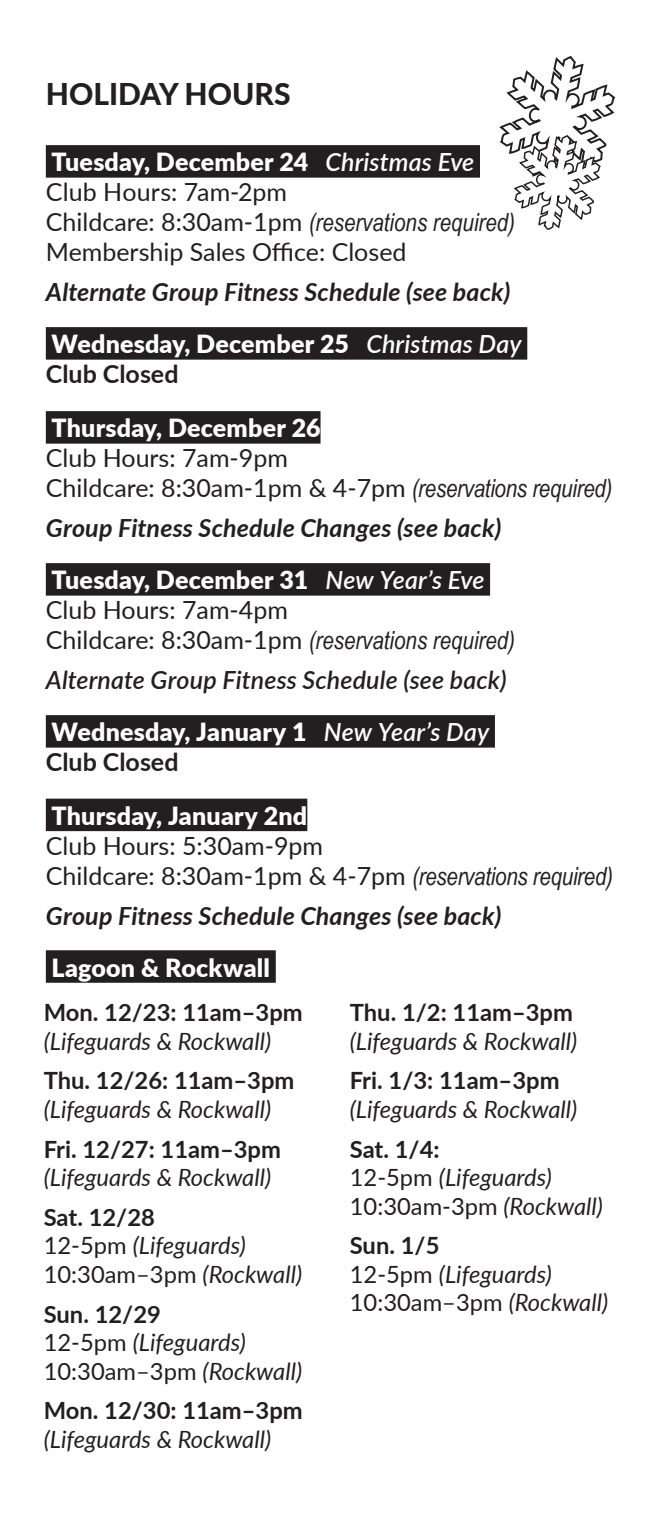
<style>
.page{position:relative;width:659px;height:1530px;background:#fff}
.page>*{position:absolute;margin:0;border:0;box-sizing:border-box;transform-origin:0 0}
.t1{font:800 30px "Lato";color:#231f20}
.t2{font:25px "Lato";color:#231f20}
.t3{font:900 25px "Lato";letter-spacing:.01em;color:#fff}
.t4{font:italic 700 25px "Lato";letter-spacing:.005em;color:#231f20}
.t5{font:italic 25px "Arial Narrow";color:#231f20}
.t6{font:italic 600 25px "Lato";letter-spacing:.005em;color:#231f20}
.t7{font:700 25px "Lato";color:#231f20}
.t8{font:italic 23.75px/28.5px "Lato";color:#231f20}
.s1{font-weight:600;font-style:italic}
.s2{font-family:"Lato";font-style:normal}
.s3{font-family:"Arial Narrow";font-style:italic}
.s4{font-weight:700;font-style:normal}
.s5{font-style:normal}
</style>
<div class="page">
<div style="left:46px;top:145px;width:434px;height:33px;background:#231f20"></div>
<div style="left:46px;top:327px;width:481px;height:33px;background:#231f20"></div>
<div style="left:46px;top:411px;width:274px;height:33px;background:#231f20"></div>
<div style="left:46px;top:563px;width:444px;height:33px;background:#231f20"></div>
<div style="left:46px;top:715px;width:449px;height:33px;background:#231f20"></div>
<div style="left:46px;top:799px;width:261px;height:32px;background:#231f20"></div>
<div style="left:46px;top:950px;width:230px;height:33px;background:#231f20"></div>
<svg style="left:499px;top:56px;width:117px;height:174px"></svg>
<p class="t1" style="left:46px;top:72px;width:246px">HOLIDAY HOURS</p>
<p class="t3" style="left:52px;top:143px;width:424px">Tuesday, December 24 <span class="s1">Christmas Eve</span></p>
<p class="t2" style="left:46px;top:174px;width:243px">Club Hours: 7am-2pm</p>
<p class="t5" style="left:46px;top:205px;width:471px"><span class="s2">Childcare: 8:30am-1pm</span> (reservations required)</p>
<p class="t2" style="left:46px;top:234px;width:362px">Membership Sales Office: Closed</p>
<p class="t4" style="left:46px;top:274px;width:466px">Alternate Group Fitness Schedule (see back)</p>
<p class="t3" style="left:52px;top:325px;width:471px">Wednesday, December 25 <span class="s1">Christmas Day</span></p>
<p class="t7" style="left:46px;top:356px;width:134px">Club Closed</p>
<p class="t3" style="left:52px;top:409px;width:270px">Thursday, December 26</p>
<p class="t2" style="left:46px;top:440px;width:244px">Club Hours: 7am-9pm</p>
<p class="t2" style="left:46px;top:470px;width:568px">Childcare: 8:30am-1pm &amp; 4-7pm <span class="s3">(reservations required)</span></p>
<p class="t4" style="left:46px;top:510px;width:457px">Group Fitness Schedule Changes (see back)</p>
<p class="t3" style="left:52px;top:561px;width:434px">Tuesday, December 31 <span class="s1">New Year’s Eve</span></p>
<p class="t2" style="left:46px;top:592px;width:244px">Club Hours: 7am-4pm</p>
<p class="t5" style="left:46px;top:623px;width:471px"><span class="s2">Childcare: 8:30am-1pm</span> (reservations required)</p>
<p class="t6" style="left:46px;top:662px;width:462px">Alternate Group Fitness Schedule (see back)</p>
<p class="t3" style="left:52px;top:713px;width:439px">Wednesday, January 1 <span class="s1">New Year’s Day</span></p>
<p class="t7" style="left:46px;top:744px;width:134px">Club Closed</p>
<p class="t3" style="left:52px;top:797px;width:257px">Thursday, January 2nd</p>
<p class="t2" style="left:46px;top:828px;width:279px">Club Hours: 5:30am-9pm</p>
<p class="t2" style="left:46px;top:858px;width:569px">Childcare: 8:30am-1pm &amp; 4-7pm <span class="s3">(reservations required)</span></p>
<p class="t4" style="left:46px;top:897px;width:457px">Group Fitness Schedule Changes (see back)</p>
<p class="t3" style="left:52px;top:949px;width:220px">Lagoon &amp; Rockwall</p>
<p class="t8" style="left:44px;top:997px;width:260px"><span class="s4">Mon. 12/23: 11am–3pm </span>(Lifeguards &amp; Rockwall)</p>
<p class="t8" style="left:44px;top:1065px;width:252px"><span class="s4">Thu. 12/26: 11am–3pm </span>(Lifeguards &amp; Rockwall)</p>
<p class="t8" style="left:44px;top:1134px;width:239px"><span class="s4">Fri. 12/27: 11am–3pm </span>(Lifeguards &amp; Rockwall)</p>
<p class="t8" style="left:44px;top:1202px;width:260px"><span class="s4">Sat. 12/28<br></span><span class="s5">12-5pm</span> (Lifeguards)<br><span class="s5">10:30am–3pm</span> (Rockwall)</p>
<p class="t8" style="left:44px;top:1299px;width:260px"><span class="s4">Sun. 12/29<br></span><span class="s5">12-5pm</span> (Lifeguards)<br><span class="s5">10:30am–3pm</span> (Rockwall)</p>
<p class="t8" style="left:44px;top:1395px;width:260px"><span class="s4">Mon. 12/30: 11am–3pm </span>(Lifeguards &amp; Rockwall)</p>
<p class="t8" style="left:350px;top:997px;width:229px"><span class="s4">Thu. 1/2: 11am–3pm </span>(Lifeguards &amp; Rockwall)</p>
<p class="t8" style="left:350px;top:1065px;width:229px"><span class="s4">Fri. 1/3: 11am–3pm </span>(Lifeguards &amp; Rockwall)</p>
<p class="t8" style="left:350px;top:1134px;width:255px"><span class="s4">Sat. 1/4:<br></span><span class="s5">12-5pm</span> (Lifeguards)<br><span class="s5">10:30am-3pm</span> (Rockwall)</p>
<p class="t8" style="left:350px;top:1230px;width:260px"><span class="s4">Sun. 1/5<br></span><span class="s5">12-5pm</span> (Lifeguards)<br><span class="s5">10:30am–3pm</span> (Rockwall)</p>
</div>
